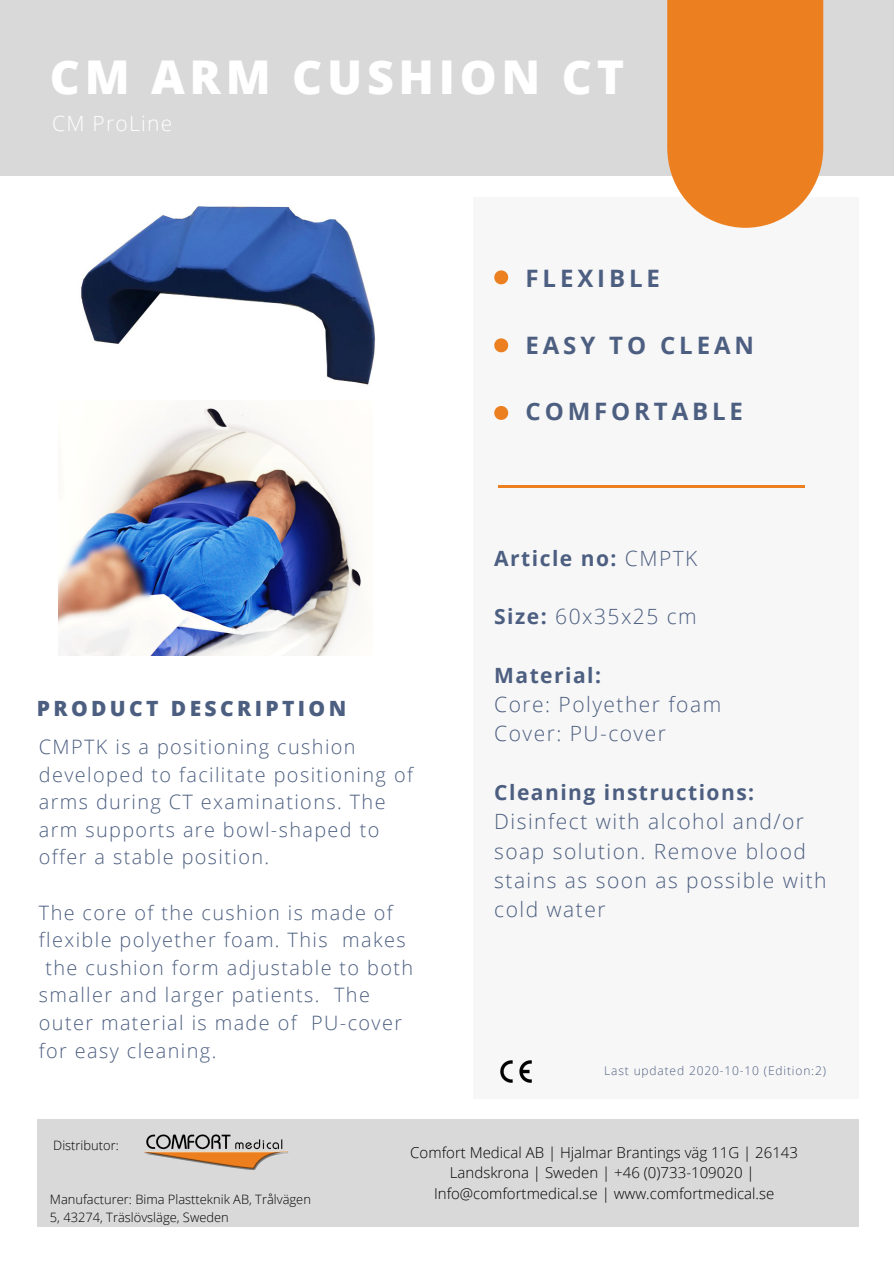
<style>
.page{position:relative;width:894px;height:1264px;background:#fff}
.page>*{position:absolute;margin:0;border:0;box-sizing:border-box;transform-origin:0 0}
.t1{font:800 46.5px "Open Sans";letter-spacing:.1em;color:#fff}
.t2{font:700 24px "Open Sans";letter-spacing:.16em;color:#4d5f81}
.t3{font:300 21px/29.2px "Open Sans";letter-spacing:.07em;color:#4d5f81}
.t4{font:700 21px "Open Sans";letter-spacing:.07em;color:#4d5f81}
.t5{font:800 21px "Open Sans";letter-spacing:.16em;color:#4d5f81}
.t6{font:300 21px "Open Sans";letter-spacing:.06em;color:#fff}
.t7{font:300 19.8px/27.6px "Open Sans";letter-spacing:.07em;color:#4d5f81}
.t8{font:300 15px/20.2px "Open Sans";color:#010101;text-align:center}
.t9{font:300 12.9px/17.7px "Open Sans";color:#000}
.t10{font:300 12px "Open Sans";letter-spacing:.07em;color:#4d5f81}
.s1{font-weight:300}
.s2{font-weight:700}
</style>
<div class="page">
<div style="left:0;top:0;width:893px;height:176px;background:#d9d9d9"></div>
<div style="left:473px;top:197px;width:385px;height:976px;background:#f7f7f7"></div>
<hr style="left:498px;top:485px;width:306px;height:3px;background:#ec8021">
<div style="left:0;top:1099px;width:893px;height:164px;background:#fff"></div>
<svg style="left:667px;top:0;width:156px;height:228px;background:#ec8931"></svg>
<div style="left:37px;top:1119px;width:821px;height:107px;background:#d9d9d9"></div>
<svg style="left:494px;top:270px;width:14px;height:14px"></svg>
<svg style="left:494px;top:338px;width:14px;height:14px"></svg>
<svg style="left:494px;top:406px;width:14px;height:14px"></svg>
<img style="left:500px;top:1060px;width:32px;height:23px">
<img style="left:144px;top:1134px;width:145px;height:36px">
<img style="left:81px;top:206px;width:295px;height:179px">
<img style="left:59px;top:403px;width:302px;height:252px">
<p class="t1" style="left:50px;top:45px;width:575px">CM ARM CUSHION CT</p>
<p class="t6" style="left:52px;top:109px;width:122px">CM ProLine</p>
<p class="t2" style="left:525px;top:261px;width:136px">FLEXIBLE</p>
<p class="t2" style="left:525px;top:328px;width:230px">EASY TO CLEAN</p>
<p class="t2" style="left:525px;top:394px;width:219px">COMFORTABLE</p>
<p class="t4" style="left:494px;top:543px;width:205px">Article no: <span class="s1">CMPTK</span></p>
<p class="t5" style="left:37px;top:693px;width:311px">PRODUCT DESCRIPTION</p>
<p class="t7" style="left:39px;top:732px;width:375px">CMPTK is a positioning cushion developed to facilitate positioning of arms during CT examinations. The arm supports are bowl-shaped to offer a stable position.</p>
<p class="t7" style="left:39px;top:898px;width:355px">The core of the cushion is made of</p>
<p class="t7" style="left:39px;top:925px;width:368px">flexible polyether foam. This makes</p>
<p class="t7" style="left:45px;top:953px;width:369px">the cushion form adjustable to both</p>
<p class="t7" style="left:39px;top:980px;width:332px">smaller and larger patients. The</p>
<p class="t7" style="left:39px;top:1008px;width:364px">outer material is made of PU-cover</p>
<p class="t7" style="left:39px;top:1036px;width:179px">for easy cleaning.</p>
<p class="t3" style="left:494px;top:601px;width:204px"><span class="s2">Size:</span> 60x35x25 cm</p>
<p class="t4" style="left:494px;top:660px;width:108px">Material:</p>
<p class="t3" style="left:494px;top:689px;width:228px">Core: Polyether foam</p>
<p class="t3" style="left:494px;top:718px;width:173px">Cover: PU-cover</p>
<p class="t4" style="left:494px;top:777px;width:261px">Cleaning instructions:</p>
<p class="t3" style="left:494px;top:806px;width:334px">Disinfect with alcohol and/or soap solution. Remove blood stains as soon as possible with cold water</p>
<p class="t10" style="left:604px;top:1062px;width:223px">Last updated 2020-10-10 (Edition:2)</p>
<p class="t9" style="left:53px;top:1136px;width:67px">Distributor:</p>
<p class="t9" style="left:50px;top:1189px;width:262px">Manufacturer: Bima Plastteknik AB, Trålvägen<br>5, 43274, Träslövsläge, Sweden</p>
<p class="t8" style="left:410px;top:1141px;width:389px">Comfort Medical AB | Hjalmar Brantings väg 11G | 26143<br>Landskrona | Sweden | +46 (0)733-109020 |</p>
<p class="t8" style="left:434px;top:1182px;width:342px">Info@comfortmedical.se | www.comfortmedical.se</p>
</div>
